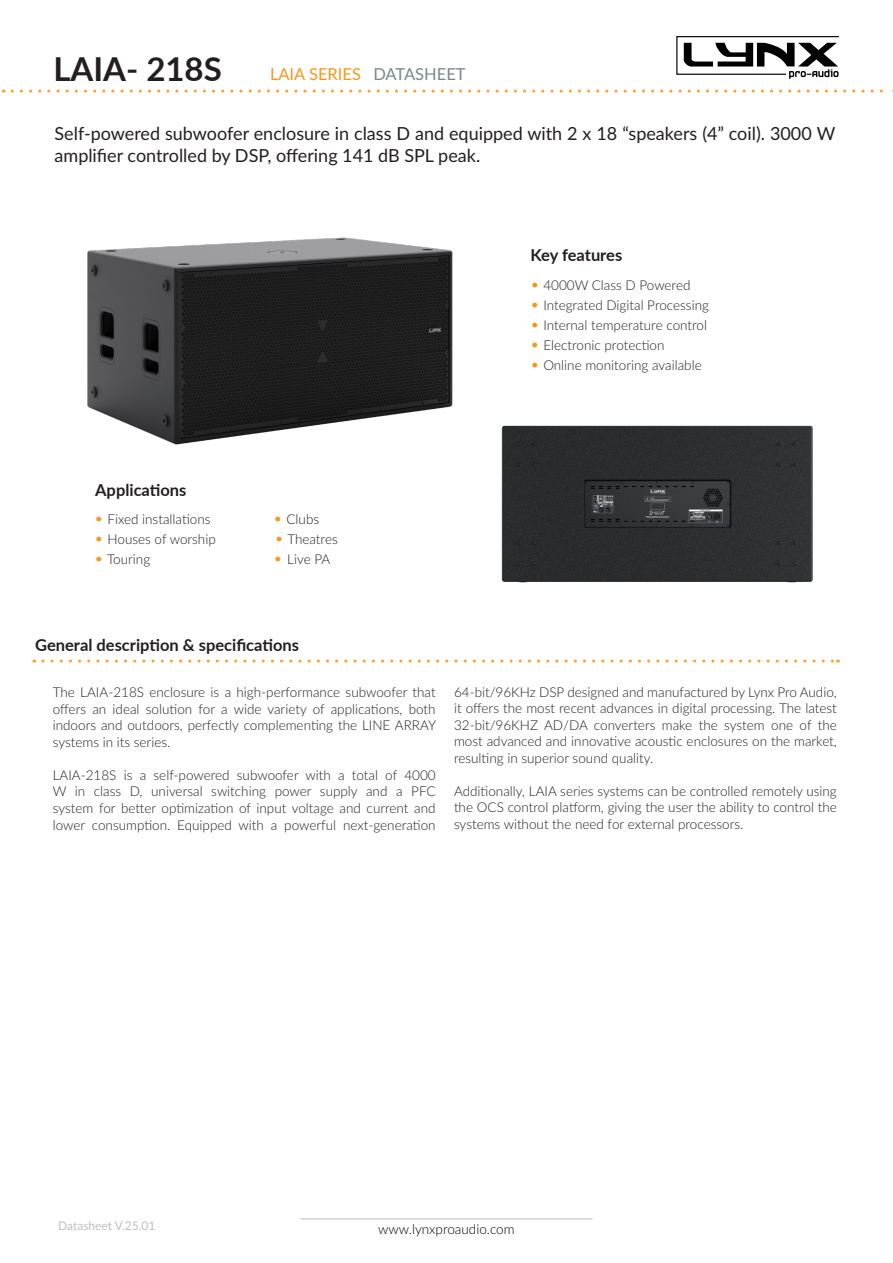
<style>
.page{position:relative;width:893px;height:1263px;background:#fff}
.page>*{position:absolute;margin:0;border:0;box-sizing:border-box;transform-origin:0 0}
.t1{font:700 33px "Lato";color:#231f20}
.t2{font:18px/21.6px "Lato";color:#231f20}
.t3{font:700 16.5px "Lato";color:#231f20}
.t4{font:16.5px "Lato";color:#f7981d}
.t5{font:300 13.5px/16.5px "Lato";color:#231f20;text-align:justify}
.t6{font:300 13.5px "Lato";color:#000}
.t7{font:12px "Lato";color:#c0c0c0}
.s1{color:#7d868b}
.s2{font-size:16.5px;color:#f7981d}
</style>
<div class="page">
<svg style="left:676px;top:36px;width:163px;height:43px"></svg>
<hr style="left:300px;top:1218px;width:292px;height:1px;background:#c0c0c0">
<img style="left:87px;top:237px;width:366px;height:208px">
<svg style="left:43px;top:659px;width:795px;height:3px"></svg>
<img style="left:501px;top:425px;width:312px;height:158px">
<svg style="left:12px;top:89px;width:881px;height:4px"></svg>
<p class="t1" style="left:53px;top:44px;width:170px">LAIA- 218S</p>
<p class="t4" style="left:270px;top:62px;width:197px">LAIA SERIES <span class="s1">DATASHEET</span></p>
<p class="t2" style="left:55px;top:122px;width:782px">Self-powered subwoofer enclosure in class D and equipped with 2 x 18 “speakers (4” coil). 3000 W amplifier controlled by DSP, offering 141 dB SPL peak.</p>
<p class="t3" style="left:530px;top:243px;width:93px">Key features</p>
<p class="t5" style="left:530px;top:277px;width:162px"><span class="s2">•</span> 4000W Class D Powered</p>
<p class="t5" style="left:530px;top:297px;width:180px"><span class="s2">•</span> Integrated Digital Processing</p>
<p class="t5" style="left:530px;top:316px;width:178px"><span class="s2">•</span> Internal temperature control</p>
<p class="t5" style="left:530px;top:336px;width:136px"><span class="s2">•</span> Electronic protection</p>
<p class="t5" style="left:530px;top:356px;width:173px"><span class="s2">•</span> Online monitoring available</p>
<p class="t3" style="left:95px;top:477px;width:93px">Applications</p>
<p class="t5" style="left:94px;top:510px;width:118px"><span class="s2">•</span> Fixed installations</p>
<p class="t5" style="left:273px;top:510px;width:47px"><span class="s2">•</span> Clubs</p>
<p class="t5" style="left:94px;top:530px;width:123px"><span class="s2">•</span> Houses of worship</p>
<p class="t5" style="left:274px;top:530px;width:65px"><span class="s2">•</span> Theatres</p>
<p class="t5" style="left:94px;top:550px;width:57px"><span class="s2">•</span> Touring</p>
<p class="t5" style="left:273px;top:550px;width:59px"><span class="s2">•</span> Live PA</p>
<p class="t3" style="left:35px;top:633px;width:266px">General description &amp; specifications</p>
<p class="t5" style="left:53px;top:684px;width:385px">The LAIA-218S enclosure is a high-performance subwoofer that offers an ideal solution for a wide variety of applications, both indoors and outdoors, perfectly complementing the LINE ARRAY systems in its series.</p>
<p class="t5" style="left:53px;top:766px;width:384px">LAIA-218S is a self-powered subwoofer with a total of 4000<br>W in class D, universal switching power supply and a PFC system for better optimization of input voltage and current and lower consumption. Equipped with a powerful next-generation</p>
<p class="t5" style="left:454px;top:683px;width:384px">64-bit/96KHz DSP designed and manufactured by Lynx Pro Audio, it offers the most recent advances in digital processing. The latest 32-bit/96KHZ AD/DA converters make the system one of the most advanced and innovative acoustic enclosures on the market, resulting in superior sound quality.</p>
<p class="t5" style="left:454px;top:782px;width:384px">Additionally, LAIA series systems can be controlled remotely using the OCS control platform, giving the user the ability to control the systems without the need for external processors.</p>
<p class="t7" style="left:58px;top:1217px;width:99px">Datasheet V.25.01</p>
<p class="t6" style="left:378px;top:1219px;width:138px">www.lynxproaudio.com</p>
</div>
